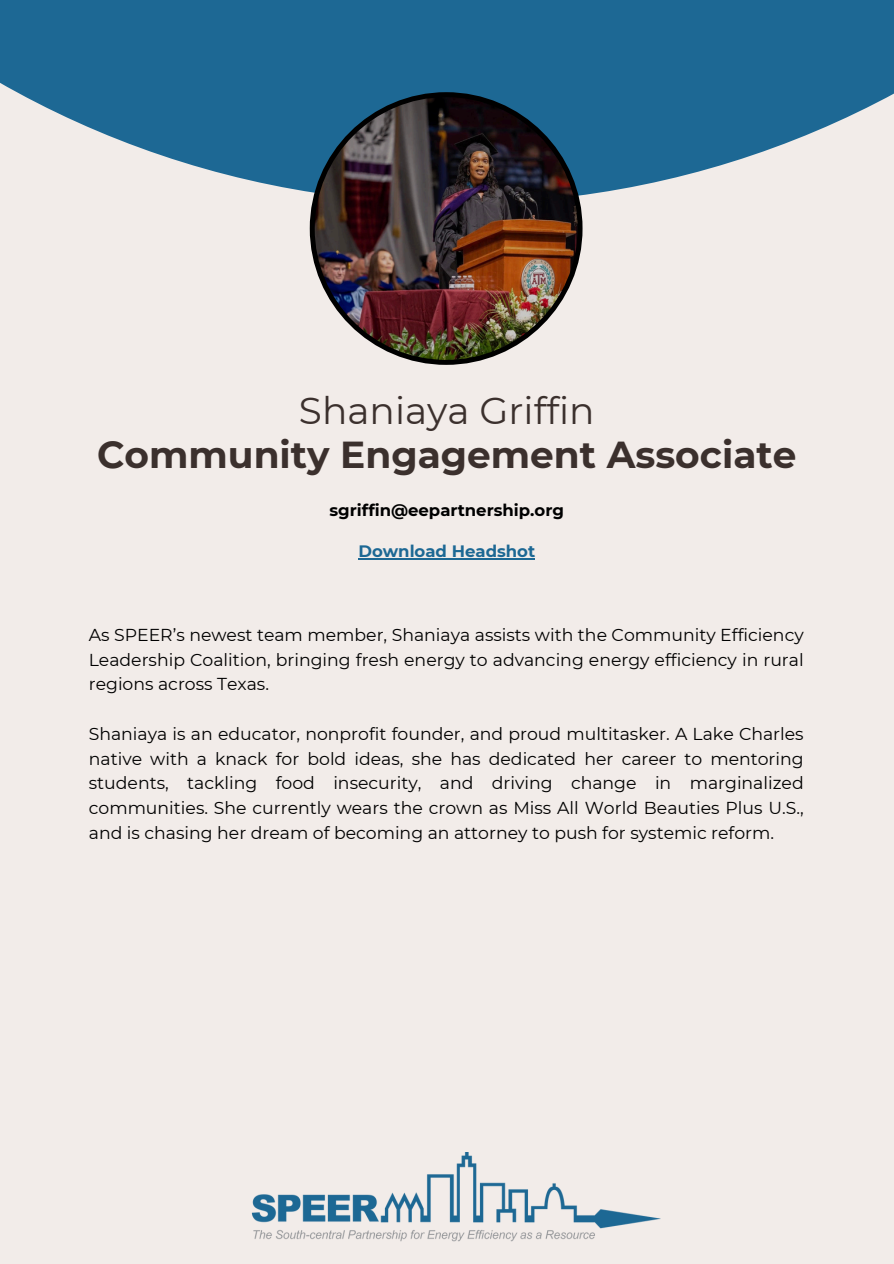
<style>
.page{position:relative;width:894px;height:1264px;background:#fff}
.page>*{position:absolute;margin:0;border:0;box-sizing:border-box;transform-origin:0 0}
.t1{font:700 37.5px/43.8px "Montserrat";color:#3b302d;text-align:center}
.t2{font:17.25px/24.8px "Montserrat";color:#000;text-align:justify}
.t3{font:700 16.5px "Montserrat";color:#000}
.t4{font:700 16.5px "Montserrat";color:#1d6894}
.s1{font-weight:400}
</style>
<div class="page">
<div style="left:0;top:0;width:893px;height:1263px;background:#f2ece9"></div>
<svg style="left:0;top:0;width:893px;height:196px;fill:#1d6894"></svg>
<img style="left:310px;top:92px;width:272px;height:273px">
<img style="left:251px;top:1152px;width:409px;height:90px">
<hr style="left:358px;top:558px;width:177px;height:1px;background:#1d6894">
<h1 class="t1" style="left:97px;top:388px;width:700px"><span class="s1">Shaniaya Griffin<br></span>Community Engagement Associate</h1>
<h2 class="t3" style="left:329px;top:499px;width:236px">sgriffin@eepartnership.org</h2>
<h2 class="t4" style="left:358px;top:541px;width:178px">Download Headshot</h2>
<p class="t2" style="left:89px;top:622px;width:716px">As SPEER’s newest team member, Shaniaya assists with the Community Efficiency Leadership Coalition, bringing fresh energy to advancing energy efficiency in rural regions across Texas.</p>
<p class="t2" style="left:89px;top:721px;width:716px">Shaniaya is an educator, nonprofit founder, and proud multitasker. A Lake Charles native with a knack for bold ideas, she has dedicated her career to mentoring students, tackling food insecurity, and driving change in marginalized communities. She currently wears the crown as Miss All World Beauties Plus U.S., and is chasing her dream of becoming an attorney to push for systemic reform.</p>
</div>
